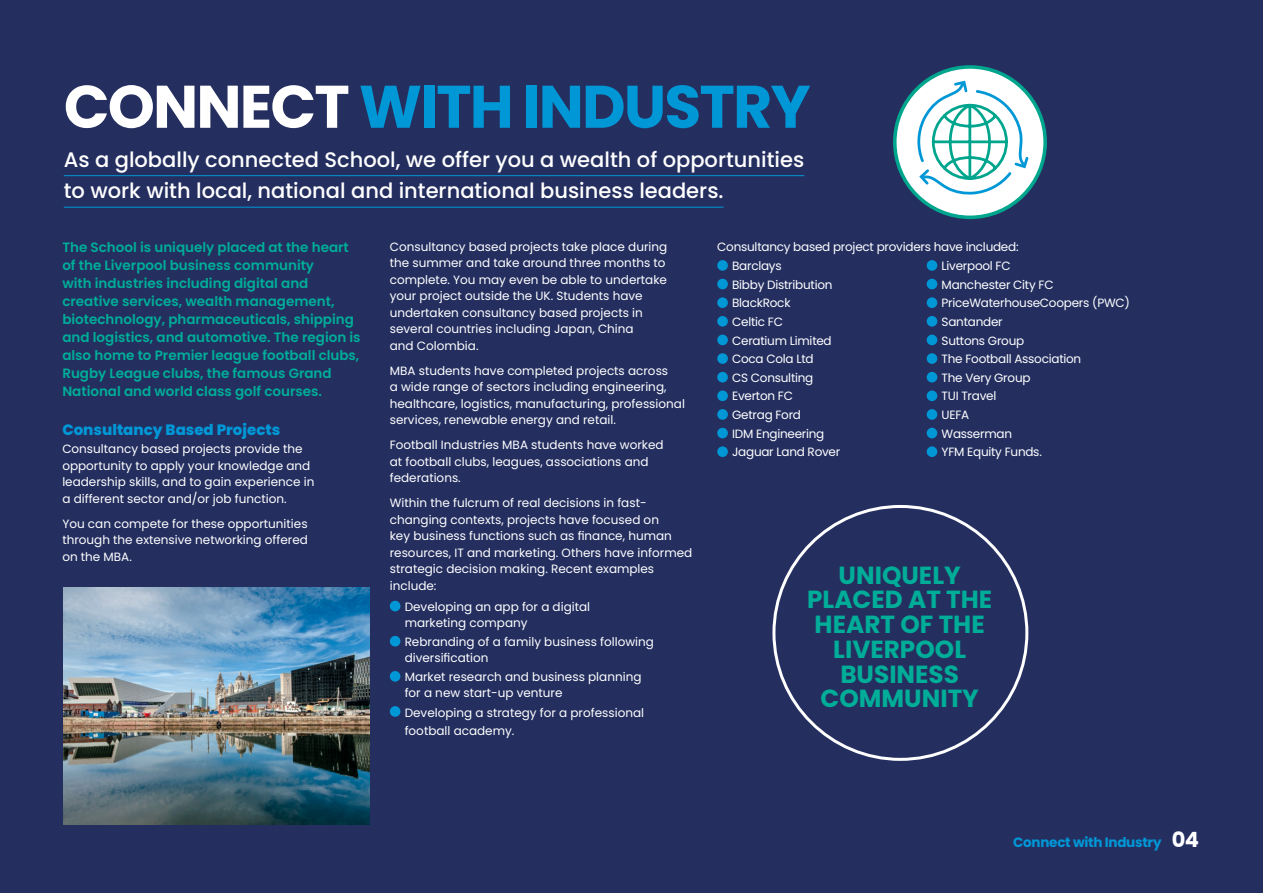
<style>
.page{position:relative;width:1263px;height:893px;background:#242f60}
.page>*{position:absolute;margin:0;border:0;box-sizing:border-box;transform-origin:0 0}
.t1{font:700 60px "Poppins";letter-spacing:-.03em;color:#0097d6}
.t2{font:700 24.75px/24.8px "Poppins";color:#00ad98;text-align:center}
.t3{font:500 21px/31.5px "Poppins";color:#fff}
.t4{font:800 15px "Poppins";color:#0097d6}
.t5{font:600 13.5px/18px "Poppins";color:#00ad98}
.t6{font:700 13.5px "Poppins";letter-spacing:-.02em;color:#0097d6}
.t7{font:12px/16.5px "Poppins";color:#fff}
.t8{font:12px/18.6px "Poppins";letter-spacing:-.02em;color:#fff}
.s1{color:#fff}
.s2{font-size:21px;color:#fff}
</style>
<div class="page">
<hr style="left:64px;top:175px;width:740px;height:1px;background:#0097d6">
<hr style="left:64px;top:207px;width:660px;height:1px;background:#0097d6">
<div style="left:390px;top:601px;width:10px;height:10px;background:#0097d6;border-radius:50%"></div>
<div style="left:390px;top:636px;width:10px;height:10px;background:#0097d6;border-radius:50%"></div>
<div style="left:390px;top:671px;width:10px;height:11px;background:#0097d6;border-radius:50%"></div>
<div style="left:390px;top:706px;width:10px;height:11px;background:#0097d6;border-radius:50%"></div>
<div style="left:717px;top:260px;width:11px;height:11px;background:#0097d6;border-radius:50%"></div>
<div style="left:717px;top:279px;width:11px;height:10px;background:#0097d6;border-radius:50%"></div>
<div style="left:717px;top:297px;width:11px;height:11px;background:#0097d6;border-radius:50%"></div>
<div style="left:717px;top:316px;width:11px;height:11px;background:#0097d6;border-radius:50%"></div>
<div style="left:717px;top:335px;width:11px;height:10px;background:#0097d6;border-radius:50%"></div>
<div style="left:717px;top:353px;width:11px;height:11px;background:#0097d6;border-radius:50%"></div>
<div style="left:717px;top:372px;width:11px;height:10px;background:#0097d6;border-radius:50%"></div>
<div style="left:717px;top:390px;width:11px;height:11px;background:#0097d6;border-radius:50%"></div>
<div style="left:717px;top:409px;width:11px;height:11px;background:#0097d6;border-radius:50%"></div>
<div style="left:717px;top:428px;width:11px;height:10px;background:#0097d6;border-radius:50%"></div>
<div style="left:717px;top:446px;width:11px;height:11px;background:#0097d6;border-radius:50%"></div>
<div style="left:927px;top:260px;width:10px;height:11px;background:#0097d6;border-radius:50%"></div>
<div style="left:927px;top:279px;width:10px;height:10px;background:#0097d6;border-radius:50%"></div>
<div style="left:927px;top:297px;width:10px;height:11px;background:#0097d6;border-radius:50%"></div>
<div style="left:927px;top:316px;width:10px;height:11px;background:#0097d6;border-radius:50%"></div>
<div style="left:927px;top:335px;width:10px;height:10px;background:#0097d6;border-radius:50%"></div>
<div style="left:927px;top:353px;width:10px;height:11px;background:#0097d6;border-radius:50%"></div>
<div style="left:927px;top:372px;width:10px;height:10px;background:#0097d6;border-radius:50%"></div>
<div style="left:927px;top:390px;width:10px;height:11px;background:#0097d6;border-radius:50%"></div>
<div style="left:927px;top:409px;width:10px;height:11px;background:#0097d6;border-radius:50%"></div>
<div style="left:927px;top:428px;width:10px;height:10px;background:#0097d6;border-radius:50%"></div>
<div style="left:927px;top:446px;width:10px;height:11px;background:#0097d6;border-radius:50%"></div>
<img style="left:64px;top:588px;width:306px;height:237px">
<div style="left:895px;top:67px;width:150px;height:150px;background:#fff;border-radius:50%"></div>
<div style="left:893px;top:65px;width:154px;height:154px;border:4px solid #00a58d;border-radius:50%"></div>
<svg style="left:914px;top:79px;width:116px;height:117px"></svg>
<h1 class="t1" style="left:64px;top:72px;width:748px"><span class="s1">CONNECT</span> WITH INDUSTRY</h1>
<h3 class="t3" style="left:64px;top:144px;width:742px">As a globally connected School, we offer you a wealth of opportunities to work with local, national and international business leaders.</h3>
<p class="t5" style="left:62px;top:239px;width:300px">The School is uniquely placed at the heart of the Liverpool business community<br>with industries including digital and creative services, wealth management, biotechnology, pharmaceuticals, shipping and logistics, and automotive. The region is also home to Premier league football clubs, Rugby League clubs, the famous Grand National and world class golf courses.</p>
<p class="t4" style="left:62px;top:421px;width:219px">Consultancy Based Projects</p>
<p class="t7" style="left:62px;top:441px;width:254px">Consultancy based projects provide the opportunity to apply your knowledge and leadership skills, and to gain experience in a different sector and/or job function.</p>
<p class="t7" style="left:62px;top:516px;width:247px;text-align:justify">You can compete for these opportunities through the extensive networking offered on the MBA.</p>
<p class="t7" style="left:390px;top:238px;width:279px">Consultancy based projects take place during the summer and take around three months to complete. You may even be able to undertake your project outside the UK. Students have undertaken consultancy based projects in several countries including Japan, China<br>and Colombia.</p>
<p class="t7" style="left:390px;top:362px;width:297px">MBA students have completed projects across<br>a wide range of sectors including engineering, healthcare, logistics, manufacturing, professional services, renewable energy and retail.</p>
<p class="t7" style="left:390px;top:437px;width:275px">Football Industries MBA students have worked at football clubs, leagues, associations and federations.</p>
<p class="t7" style="left:390px;top:495px;width:304px">Within the fulcrum of real decisions in fast&shy;changing contexts, projects have focused on<br>key business functions such as finance, human resources, IT and marketing. Others have informed strategic decision making. Recent examples include:</p>
<p class="t7" style="left:405px;top:598px;width:187px">Developing an app for a digital marketing company</p>
<p class="t7" style="left:405px;top:633px;width:251px">Rebranding of a family business following diversification</p>
<p class="t7" style="left:405px;top:668px;width:238px">Market research and business planning for a new start-up venture</p>
<p class="t7" style="left:405px;top:704px;width:241px;line-height:18px">Developing a strategy for a professional football academy.</p>
<p class="t8" style="left:732px;top:237px;width:288px;text-indent:-15px">Consultancy based project providers have included:<br>Barclays<br>Bibby Distribution<br>BlackRock<br>Celtic FC<br>Ceratium Limited<br>Coca Cola Ltd<br>CS Consulting<br>Everton FC<br>Getrag Ford<br>IDM Engineering<br>Jaguar Land Rover</p>
<p class="t8" style="left:941px;top:257px;width:190px">Liverpool FC<br>Manchester City FC<br>PriceWaterhouseCoopers (PWC)<br>Santander<br>Suttons Group<br>The Football Association<br>The Very Group<br>TUI Travel<br>UEFA<br>Wasserman<br>YFM Equity Funds.</p>
<h2 class="t2" style="left:807px;top:563px;width:187px">UNIQUELY<br>PLACED AT THE<br>HEART OF THE<br>LIVERPOOL<br>BUSINESS<br>COMMUNITY</h2>
<p class="t6" style="left:1013px;top:834px;width:187px">Connect with Industry <span class="s2">04</span></p>
</div>
